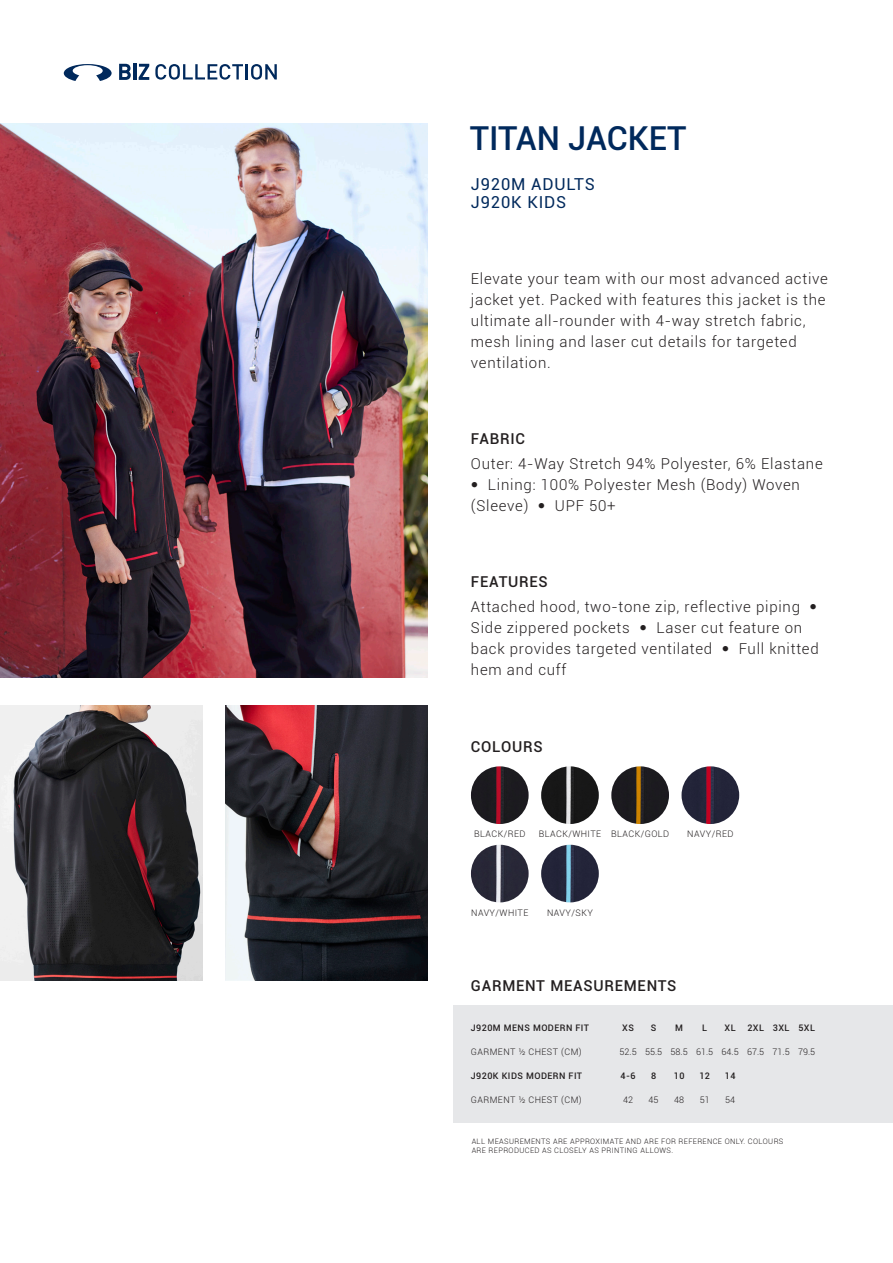
<style>
.page{position:relative;width:893px;height:1263px;background:#fff}
.page>*{position:absolute;margin:0;border:0;box-sizing:border-box;transform-origin:0 0}
.t1{font:500 33px "Roboto";color:#00295c}
.t2{font:16.5px "Roboto";letter-spacing:.05em;color:#00295c}
.Bullet_Points{font:300 15px/21px "Roboto";letter-spacing:.05em;color:#231f20}
.Bullet_Points-2{font:500 15px "Roboto";letter-spacing:.05em;color:#231f20}
.Table_Normal{font:300 9px "Roboto";letter-spacing:.05em;color:#231f20}
.t3{font:500 9px "Roboto";letter-spacing:.05em;color:#231f20}
.Bullet_Points-3{font:300 9px "Roboto";letter-spacing:.05em;color:#231f20}
.Table_Normal-2{font:300 7.5px/9px "Roboto";letter-spacing:.05em;color:#231f20}
.s1{font-family:"Helvetica Neue LT Std";font-weight:100;font-stretch:condensed}
</style>
<div class="page">
<img style="left:0;top:124px;width:428px;height:553px">
<svg style="left:64px;top:64px;width:48px;height:17px"></svg>
<svg style="left:119px;top:64px;width:12px;height:16px"></svg>
<hr style="left:133px;top:64px;width:3px;height:16px;background:#00295c">
<svg style="left:139px;top:64px;width:10px;height:16px"></svg>
<svg style="left:155px;top:64px;width:122px;height:16px"></svg>
<img style="left:225px;top:705px;width:203px;height:275px">
<img style="left:0;top:705px;width:202px;height:275px">
<img style="left:471px;top:766px;width:58px;height:58px;border-radius:29px">
<img style="left:471px;top:845px;width:58px;height:57px;border-radius:29px">
<img style="left:541px;top:766px;width:58px;height:58px;border-radius:29px">
<img style="left:541px;top:845px;width:58px;height:57px;border-radius:29px">
<img style="left:611px;top:766px;width:58px;height:58px;border-radius:29px">
<img style="left:681px;top:766px;width:58px;height:58px;border-radius:29px">
<div style="left:454px;top:1005px;width:439px;height:117px;background:#e6e7e9"></div>
<p class="t1" style="left:470px;top:115px;width:218px">TITAN JACKET</p>
<p class="t2" style="left:471px;top:173px;width:125px">J920M ADULTS</p>
<p class="t2" style="left:471px;top:191px;width:97px">J920K KIDS</p>
<p class="Bullet_Points" style="left:471px;top:268px;width:358px">Elevate your team with our most advanced active jacket yet. Packed with features this jacket is the</p>
<p class="Bullet_Points" style="left:471px;top:310px;width:336px">ultimate all-rounder with 4-way stretch fabric, mesh lining and laser cut details for targeted ventilation.</p>
<p class="Bullet_Points-2" style="left:471px;top:428px;width:56px">FABRIC</p>
<p class="Bullet_Points" style="left:471px;top:453px;width:353px">Outer: 4-Way Stretch 94% Polyester, 6% Elastane</p>
<p class="Bullet_Points" style="left:471px;top:474px;width:331px"><span class="s1">•</span> Lining: 100% Polyester Mesh (Body) Woven (Sleeve) <span class="s1">•</span> UPF 50+</p>
<p class="Bullet_Points-2" style="left:471px;top:571px;width:78px">FEATURES</p>
<p class="Bullet_Points" style="left:471px;top:596px;width:349px">Attached hood, two-tone zip, reflective piping <span class="s1">• </span>Side zippered pockets <span class="s1">•</span> Laser cut feature on back provides targeted ventilated <span class="s1">•</span> Full knitted hem and cuff</p>
<p class="Bullet_Points-2" style="left:471px;top:736px;width:73px">COLOURS</p>
<p class="Bullet_Points-3" style="left:474px;top:828px;width:53px">BLACK/RED</p>
<p class="Bullet_Points-3" style="left:539px;top:828px;width:64px">BLACK/WHITE</p>
<p class="Bullet_Points-3" style="left:611px;top:828px;width:60px">BLACK/GOLD</p>
<p class="Bullet_Points-3" style="left:687px;top:828px;width:48px">NAVY/RED</p>
<p class="Bullet_Points-3" style="left:471px;top:906px;width:59px">NAVY/WHITE</p>
<p class="Bullet_Points-3" style="left:547px;top:906px;width:47px">NAVY/SKY</p>
<p class="Bullet_Points-2" style="left:471px;top:975px;width:207px">GARMENT MEASUREMENTS</p>
<p class="t3" style="left:471px;top:1022px;width:120px">J920M MENS MODERN FIT</p>
<p class="t3" style="left:622px;top:1022px;width:13px">XS</p>
<p class="t3" style="left:651px;top:1022px;width:7px">S</p>
<p class="t3" style="left:675px;top:1022px;width:9px">M</p>
<p class="t3" style="left:702px;top:1022px;width:6px">L</p>
<p class="t3" style="left:725px;top:1022px;width:13px">XL</p>
<p class="t3" style="left:747px;top:1022px;width:18px">2XL</p>
<p class="t3" style="left:773px;top:1022px;width:18px">3XL</p>
<p class="t3" style="left:798px;top:1022px;width:18px">5XL</p>
<p class="Table_Normal" style="left:471px;top:1046px;width:112px">GARMENT ½ CHEST (CM)</p>
<p class="Table_Normal" style="left:620px;top:1046px;width:19px">52.5</p>
<p class="Table_Normal" style="left:645px;top:1046px;width:19px">55.5</p>
<p class="Table_Normal" style="left:671px;top:1046px;width:19px">58.5</p>
<p class="Table_Normal" style="left:696px;top:1046px;width:19px">61.5</p>
<p class="Table_Normal" style="left:722px;top:1046px;width:19px">64.5</p>
<p class="Table_Normal" style="left:747px;top:1046px;width:19px">67.5</p>
<p class="Table_Normal" style="left:773px;top:1046px;width:19px">71.5</p>
<p class="Table_Normal" style="left:798px;top:1046px;width:19px">79.5</p>
<p class="t3" style="left:471px;top:1069px;width:113px">J920K KIDS MODERN FIT</p>
<p class="t3" style="left:621px;top:1069px;width:17px">4-6</p>
<p class="t3" style="left:651px;top:1069px;width:7px">8</p>
<p class="t3" style="left:674px;top:1069px;width:12px">10</p>
<p class="t3" style="left:699px;top:1069px;width:12px">12</p>
<p class="t3" style="left:725px;top:1069px;width:12px">14</p>
<p class="Table_Normal" style="left:471px;top:1093px;width:112px">GARMENT ½ CHEST (CM)</p>
<p class="Table_Normal" style="left:623px;top:1093px;width:11px">42</p>
<p class="Table_Normal" style="left:649px;top:1093px;width:11px">45</p>
<p class="Table_Normal" style="left:674px;top:1093px;width:11px">48</p>
<p class="Table_Normal" style="left:700px;top:1093px;width:11px">51</p>
<p class="Table_Normal" style="left:725px;top:1093px;width:11px">54</p>
<p class="Table_Normal-2" style="left:472px;top:1136px;width:313px">ALL MEASUREMENTS ARE APPROXIMATE AND ARE FOR REFERENCE ONLY. COLOURS<br>ARE REPRODUCED AS CLOSELY AS PRINTING ALLOWS.</p>
</div>
